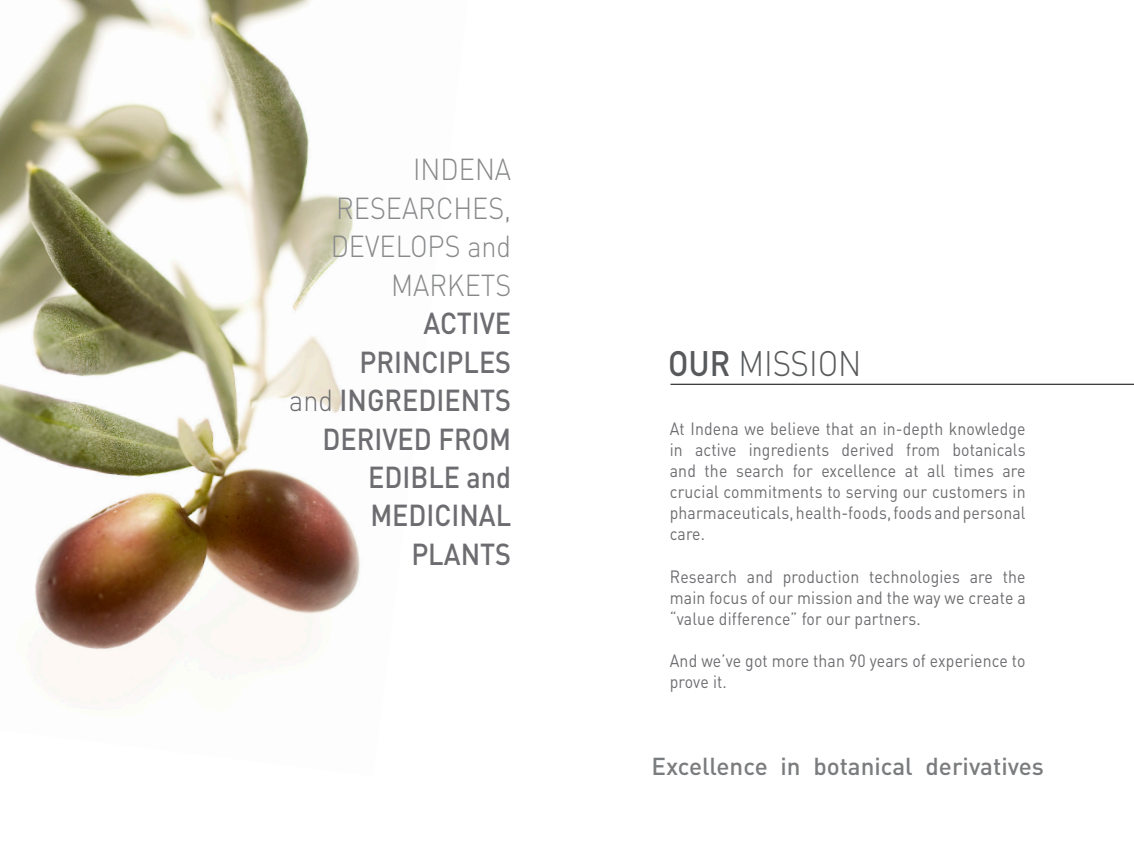
<style>
.page{position:relative;width:1134px;height:851px;background:#fff}
.page>*{position:absolute;margin:0;border:0;box-sizing:border-box;transform-origin:0 0}
.t1{font:300 35px "DIN";color:#57595b;scale:.9 1}
.t2{font:500 30px/38.4px "DIN";color:#6d6d71;text-align:right;scale:.9 1}
.t3{font:300 30px/38.4px "DIN";color:#88898b;text-align:right;scale:.9 1}
.t4{font:500 24.2px "DIN";color:#7a7c7e}
.t5{font:17.6px/21.1px "DIN";letter-spacing:.01em;color:#6d6d71;text-align:justify;scale:.9 1}
.s1{font-weight:300}
.s2{font-weight:500}
</style>
<div class="page">
<hr style="left:670px;top:384px;width:464px;height:1px;background:#000">
<img style="left:0;top:0;width:360px;height:705px">
<h2 class="t3" style="left:331px;top:150px;width:202px">INDENA<br>RESEARCHES,<br>DEVELOPS and<br>MARKETS</h2>
<h2 class="t2" style="left:289px;top:303px;width:248px">ACTIVE<br>PRINCIPLES<br><span class="s1">and</span> INGREDIENTS<br>DERIVED FROM<br>EDIBLE and<br>MEDICINAL<br>PLANTS</h2>
<h1 class="t1" style="left:668px;top:342px;width:216px"><span class="s2">OUR</span> MISSION</h1>
<p class="t5" style="left:670px;top:417px;width:397px">At Indena we believe that an in-depth knowledge in active ingredients derived from botanicals and the search for excellence at all times are crucial commitments to serving our customers in pharmaceuticals, health-foods, foods and personal care.</p>
<p class="t5" style="left:670px;top:565px;width:397px">Research and production technologies are the main focus of our mission and the way we create a “value difference” for our partners.</p>
<p class="t5" style="left:670px;top:650px;width:397px">And we’ve got more than 90 years of experience to prove it.</p>
<h3 class="t4" style="left:651px;top:750px;width:394px">Excellence in botanical derivatives</h3>
</div>
